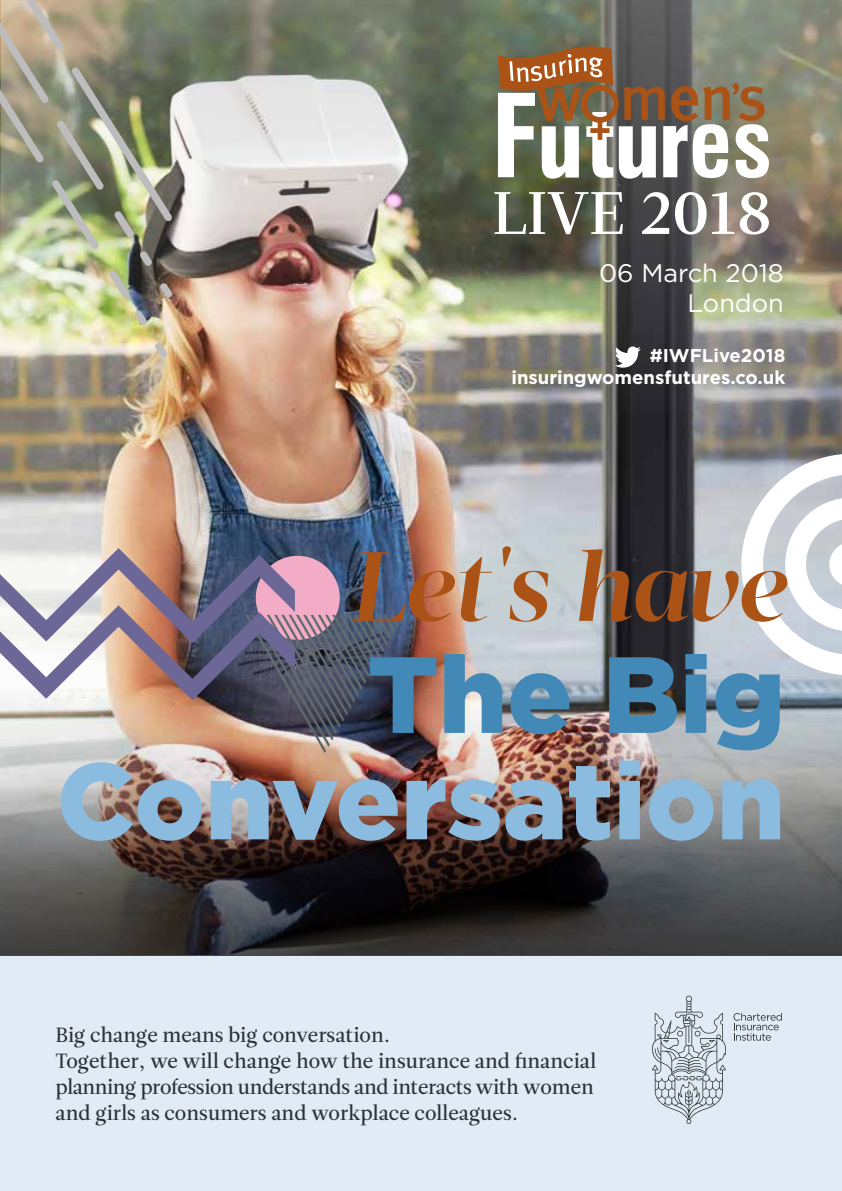
<style>
.page{position:relative;width:842px;height:1191px;background:#fff}
.page>*{position:absolute;margin:0;border:0;box-sizing:border-box;transform-origin:0 0}
.t1{font:900 108px "Gotham";color:#8bbcdf}
.t2{font:900 108px "Gotham";color:#4289b7}
.t3{font:italic 700 98px "Acta Display";letter-spacing:-.015em;color:#ab5217}
.t4{font:59.8px "Leitura Roman 3";color:#fff}
.t5{font:25.4px/30.4px "Gotham";color:#fff;text-align:right}
.t6{font:20.4px/26px "Leitura Roman 2";color:#293236}
.t7{font:700 18.6px/22.2px "Gotham";color:#fff;text-align:right}
.s1{font-size:63.4px}
</style>
<div class="page">
<img style="left:0;top:298px;width:842px;height:389px">
<div style="left:0;top:955px;width:842px;height:236px;background:#e1ebf5"></div>
<img style="left:1px;top:0;width:841px;height:432px">
<svg style="left:498px;top:46px;width:271px;height:133px"></svg>
<svg style="left:733px;top:1013px;width:49px;height:27px"></svg>
<svg style="left:652px;top:995px;width:74px;height:129px"></svg>
<svg style="left:615px;top:346px;width:26px;height:22px"></svg>
<svg style="left:134px;top:310px;width:13px;height:16px"></svg>
<svg style="left:155px;top:342px;width:12px;height:15px"></svg>
<img style="left:0;top:0;width:173px;height:298px">
<svg style="left:741px;top:454px;width:101px;height:221px"></svg>
<img style="left:0;top:548px;width:403px;height:139px">
<img style="left:0;top:687px;width:842px;height:268px">
<h3 class="t4" style="left:492px;top:173px;width:281px">LIVE <span class="s1">2018</span></h3>
<p class="t5" style="left:599px;top:257px;width:186px">06 March 2018<br>London</p>
<p class="t7" style="left:511px;top:344px;width:275px">#IWFLive2018 insuringwomensfutures.co.uk</p>
<h2 class="t3" style="left:349px;top:528px;width:438px">Let's have</h2>
<h1 class="t2" style="left:367px;top:632px;width:419px">The Big</h1>
<h1 class="t1" style="left:57px;top:738px;width:730px">Conversation</h1>
<p class="t6" style="left:56px;top:1022px;width:542px">Big change means big conversation.<br>Together, we will change how the insurance and financial planning profession understands and interacts with women and girls as consumers and workplace colleagues.</p>
</div>
